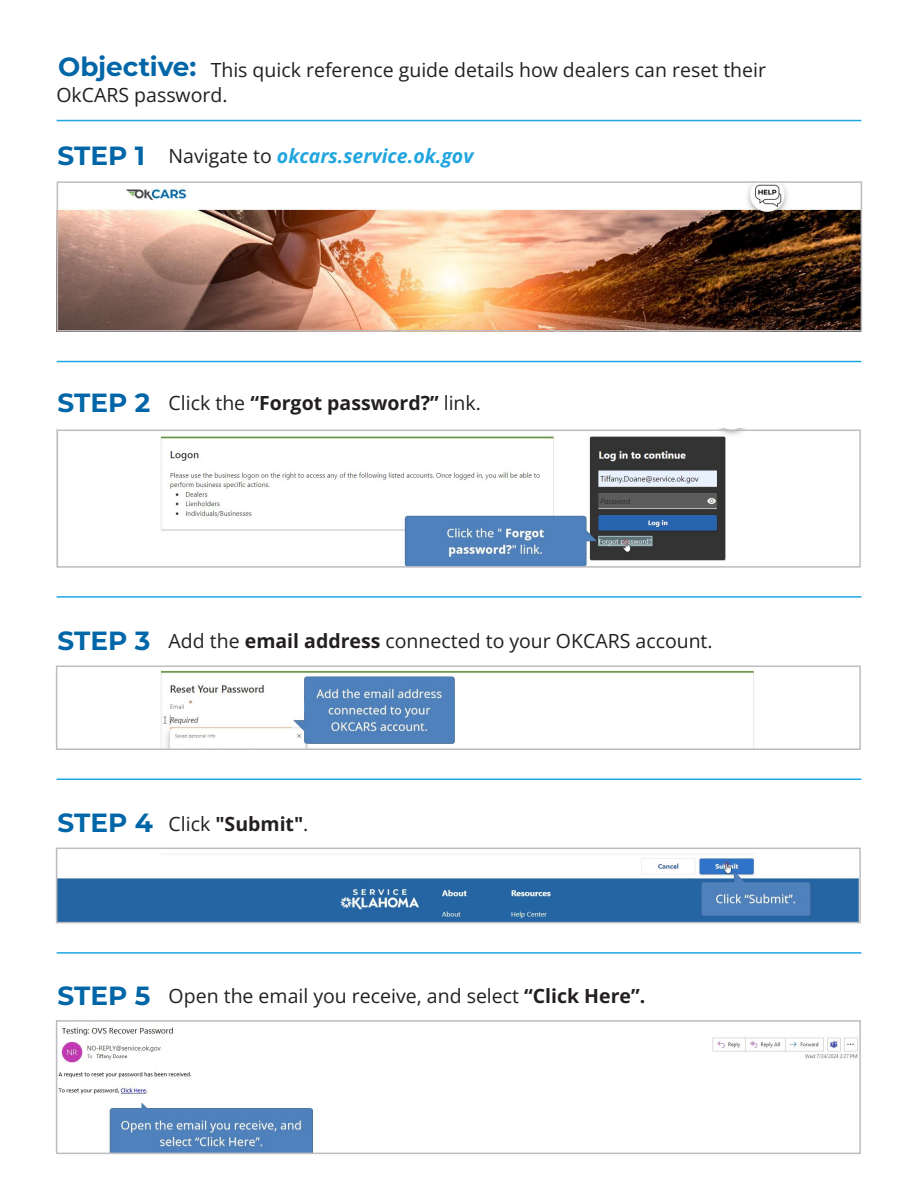
<style>
.page{position:relative;width:918px;height:1188px;background:#fff}
.page>*{position:absolute;margin:0;border:0;box-sizing:border-box;transform-origin:0 0}
.t1{font:19.5px/25.5px "Open Sans";color:#231f20}
.t2{font:700 19.5px "Open Sans";color:#231f20}
.t3{font:italic 700 19.5px "Open Sans";color:#21a5de}
.s1{font-family:"Montserrat";font-weight:700;font-size:26.25px;color:#0066a7}
.s2{font-family:"Montserrat";font-style:normal;font-size:26.25px;color:#0066a7}
.s3{font-weight:400;font-style:normal;color:#231f20}
.s4{font-family:"Montserrat";font-size:26.25px;color:#0066a7}
.s5{font-weight:400}
.s6{font-weight:700}
</style>
<div class="page">
<hr style="left:57px;top:596px;width:804px;height:2px;background:#1da6df">
<hr style="left:57px;top:779px;width:804px;height:1px;background:#1da6df">
<hr style="left:57px;top:952px;width:804px;height:2px;background:#1da6df">
<img style="left:57px;top:428px;width:803px;height:137px">
<div style="left:57px;top:430px;width:804px;height:138px;border:2px solid #bcbdc0"></div>
<img style="left:160px;top:670px;width:594px;height:77px">
<div style="left:56px;top:666px;width:805px;height:84px;border:2px solid #bcbdc0"></div>
<img style="left:59px;top:854px;width:799px;height:66px">
<div style="left:56px;top:848px;width:805px;height:75px;border:2px solid #bcbdc0"></div>
<img style="left:59px;top:1027px;width:799px;height:124px">
<div style="left:56px;top:1020px;width:805px;height:134px;border:2px solid #bcbdc0"></div>
<hr style="left:57px;top:361px;width:804px;height:1px;background:#1da6df">
<img style="left:57px;top:181px;width:805px;height:151px">
<hr style="left:57px;top:120px;width:804px;height:1px;background:#1da6df">
<p class="t1" style="left:56px;top:57px;width:711px"><span class="s1">Objective:</span> This quick reference guide details how dealers can reset their<br>OkCARS password.</p>
<p class="t3" style="left:57px;top:143px;width:417px"><span class="s2">STEP 1</span> <span class="s3">Navigate to</span> okcars.service.ok.gov</p>
<p class="t2" style="left:57px;top:390px;width:425px"><span class="s4">STEP 2</span> <span class="s5">Click the</span> “Forgot password?” <span class="s5">link.</span></p>
<p class="t1" style="left:57px;top:628px;width:657px"><span class="s1">STEP 3</span> Add the <span class="s6">email address</span> connected to your OKCARS account.</p>
<p class="t2" style="left:57px;top:810px;width:253px"><span class="s4">STEP 4</span> <span class="s5">Click</span> "Submit"<span class="s5">.</span></p>
<p class="t1" style="left:57px;top:982px;width:589px"><span class="s1">STEP 5</span> Open the email you receive, and select <span class="s6">“Click Here”.</span></p>
</div>
